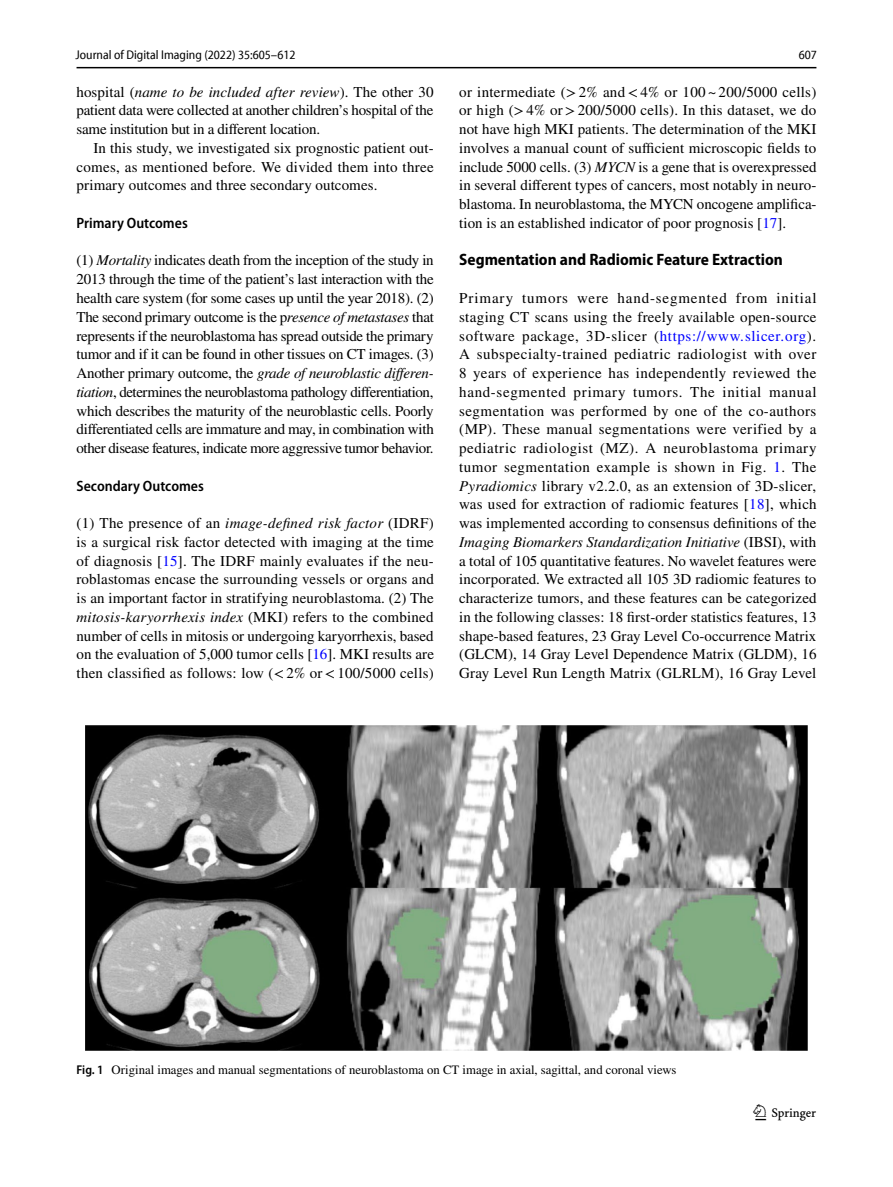
<style>
.page{position:relative;width:893px;height:1187px;background:#fff}
.page>*{position:absolute;margin:0;border:0;box-sizing:border-box;transform-origin:0 0}
.t1{font:22.5px "Springnew Regular 3";color:#000}
.t2{font:700 semi-condensed 16.5px "Myriad Pro";color:#000}
.t3{font:15px/18.8px "STIX";letter-spacing:.005em;color:#000;text-align:justify}
.t4{font:600 semi-condensed 15px "Myriad Pro";color:#000}
.t5{font:12.75px "STIX";color:#000}
.t6{font:semi-condensed 12.75px "Myriad Pro Unic";color:#000}
.s1{font-style:italic}
.s2{color:#00f}
.s3{font-family:"Myriad Pro";font-weight:600;font-stretch:semi-condensed}
</style>
<div class="page">
<hr style="left:77px;top:67px;width:739px;height:1px;background:#000">
<img style="left:85px;top:725px;width:723px;height:325px">
<p class="t6" style="left:76px;top:50px;width:221px">Journal of Digital Imaging (2022) 35:605–612</p>
<p class="t6" style="left:799px;top:50px;width:20px">607</p>
<p class="t3" style="left:77px;top:83px;width:358px">hospital (<span class="s1">name to be included after review</span>). The other 30 patient data were collected at another children’s hospital of the same institution but in a different location.</p>
<p class="t3" style="left:77px;top:139px;width:359px;text-indent:17px">In this study, we investigated six prognostic patient out&shy;comes, as mentioned before. We divided them into three primary outcomes and three secondary outcomes.</p>
<p class="t4" style="left:77px;top:215px;width:113px">Primary Outcomes</p>
<p class="t3" style="left:77px;top:252px;width:359px">(1) <span class="s1">Mortality</span> indicates death from the inception of the study in 2013 through the time of the patient’s last interaction with the health care system (for some cases up until the year 2018). (2)<br>The second primary outcome is the p<span class="s1">resence of metastases</span> that represents if the neuroblastoma has spread outside the primary tumor and if it can be found in other tissues on CT images. (3)<br>Another primary outcome, the <span class="s1">grade of neuroblastic differen&shy;tiation</span>, determines the neuroblastoma pathology differentiation, which describes the maturity of the neuroblastic cells. Poorly differentiated cells are immature and may, in combination with other disease features, indicate more aggressive tumor behavior.</p>
<p class="t4" style="left:77px;top:477px;width:129px">Secondary Outcomes</p>
<p class="t3" style="left:77px;top:514px;width:359px">(1) The presence of an <span class="s1">image-defined risk factor</span> (IDRF) is a surgical risk factor detected with imaging at the time of diagnosis [<span class="s2">15</span>]. The IDRF mainly evaluates if the neu&shy;roblastomas encase the surrounding vessels or organs and is an important factor in stratifying neuroblastoma. (2) The <span class="s1">mitosis-karyorrhexis index</span> (MKI) refers to the combined number of cells in mitosis or undergoing karyorrhexis, based on the evaluation of 5,000 tumor cells [<span class="s2">16</span>]. MKI results are then classified as follows: low (&lt;2% or&lt;100/5000 cells)</p>
<p class="t3" style="left:459px;top:83px;width:359px">or intermediate (&gt;2% and&lt;4% or 100 ~ 200/5000 cells) or high (&gt;4% or&gt;200/5000 cells). In this dataset, we do not have high MKI patients. The determination of the MKI involves a manual count of sufficient microscopic fields to include 5000 cells. (3) <span class="s1">MYCN</span> is a gene that is overexpressed in several different types of cancers, most notably in neuro&shy;blastoma. In neuroblastoma, the MYCN oncogene amplifica&shy;tion is an established indicator of poor prognosis [<span class="s2">17</span>].</p>
<p class="t2" style="left:459px;top:251px;width:325px">Segmentation and Radiomic Feature Extraction</p>
<p class="t3" style="left:459px;top:289px;width:359px">Primary tumors were hand-segmented from initial staging CT scans using the freely available open-source software package, 3D-slicer (<span class="s2">https://www.slicer.org</span>).<br>A subspecialty-trained pediatric radiologist with over 8 years of experience has independently reviewed the hand-segmented primary tumors. The initial manual segmentation was performed by one of the co-authors (MP). These manual segmentations were verified by a pediatric radiologist (MZ). A neuroblastoma primary tumor segmentation example is shown in Fig. <span class="s2">1</span>. The <span class="s1">Pyradiomics</span> library v2.2.0, as an extension of 3D-slicer, was used for extraction of radiomic features [<span class="s2">18</span>], which was implemented according to consensus definitions of the <span class="s1">Imaging Biomarkers Standardization Initiative</span> (IBSI), with a total of 105 quantitative features. No wavelet features were incorporated. We extracted all 105 3D radiomic features to characterize tumors, and these features can be categorized in the following classes: 18 first-order statistics features, 13 shape-based features, 23 Gray Level Co-occurrence Matrix (GLCM), 14 Gray Level Dependence Matrix (GLDM), 16<br>Gray Level Run Length Matrix (GLRLM), 16 Gray Level</p>
<p class="t5" style="left:77px;top:1060px;width:601px"><span class="s3">Fig. 1</span> Original images and manual segmentations of neuroblastoma on CT image in axial, sagittal, and coronal views</p>
<h1 class="t1" style="left:755px;top:1104px;width:62px">1 3</h1>
</div>
